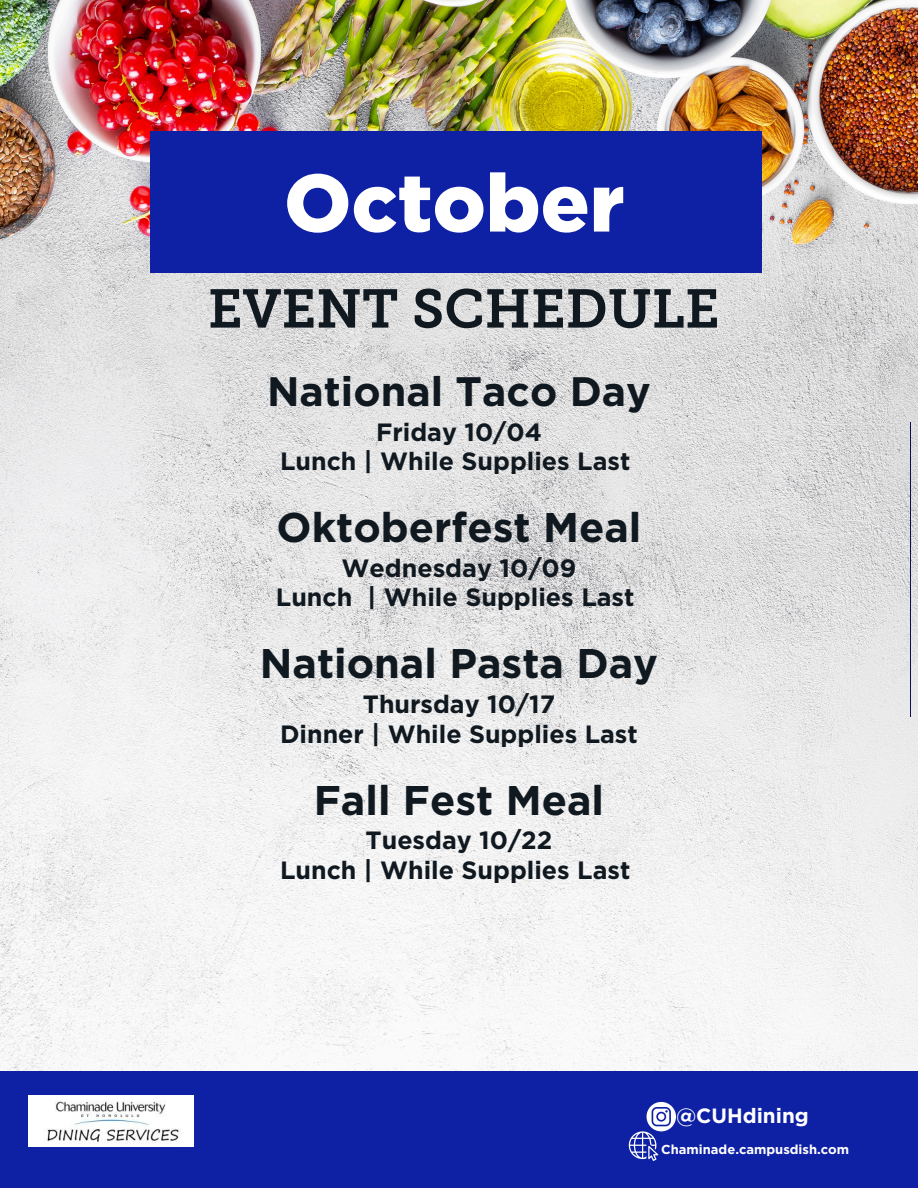
<style>
.page{position:relative;width:918px;height:1188px;background:#fff}
.page>*{position:absolute;margin:0;border:0;box-sizing:border-box;transform-origin:0 0}
.t1{font:900 81.15px "Gotham HTF";color:#fff}
.t2{font:54.15px "Museo Slab 700";color:#101820}
.t3{font:700 41.4px "Gotham";color:#101820}
.t4{font:700 41.1px "Gotham";color:#101820}
.t5{font:700 25.05px/29.2px "Gotham";color:#101820;text-align:center}
.t6{font:700 20.7px "Gotham HTF";color:#fff}
.t7{font:700 13.05px "Gotham HTF";color:#fff}
</style>
<div class="page">
<img style="left:0;top:0;width:918px;height:1072px">
<hr style="left:910px;top:422px;width:1px;height:294px;background:#091058">
<div style="left:0;top:1072px;width:918px;height:116px;background:#0e20a4"></div>
<div style="left:151px;top:131px;width:611px;height:142px;background:#0e20a4"></div>
<svg style="left:629px;top:1102px;width:47px;height:59px"></svg>
<img style="left:28px;top:1096px;width:166px;height:51px">
<h2 class="t1" style="left:284px;top:156px;width:342px">October</h2>
<h3 class="t2" style="left:208px;top:277px;width:513px">EVENT SCHEDULE</h3>
<h3 class="t4" style="left:267px;top:373px;width:385px">National Taco Day</h3>
<h3 class="t5" style="left:280px;top:419px;width:352px">Friday 10/04<br>Lunch | While Supplies Last</h3>
<p class="t3" style="left:277px;top:509px;width:366px">Oktoberfest Meal</p>
<p class="t5" style="left:276px;top:555px;width:360px">Wednesday 10/09<br>Lunch | While Supplies Last</p>
<p class="t3" style="left:260px;top:645px;width:400px">National Pasta Day</p>
<p class="t5" style="left:280px;top:691px;width:359px">Thursday 10/17<br>Dinner | While Supplies Last</p>
<h4 class="t3" style="left:314px;top:782px;width:292px">Fall Fest Meal</h4>
<h4 class="t5" style="left:280px;top:827px;width:352px">Tuesday 10/22<br>Lunch | While Supplies Last</h4>
<h3 class="t6" style="left:676px;top:1103px;width:134px">@CUHdining</h3>
<h3 class="t7" style="left:661px;top:1142px;width:190px">Chaminade.campusdish.com</h3>
</div>
